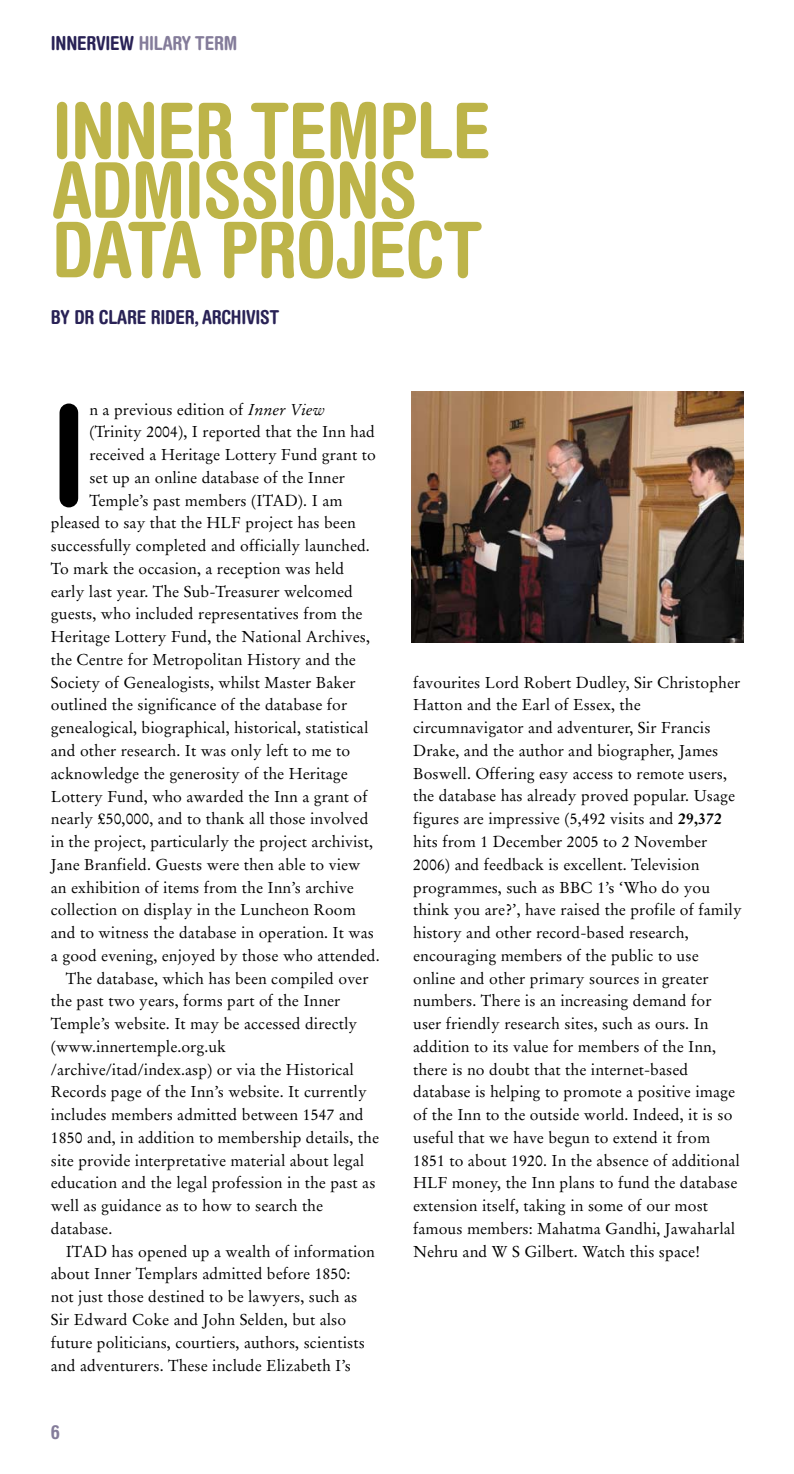
<style>
.page{position:relative;width:794px;height:1474px;background:#fff}
.page>*{position:absolute;margin:0;border:0;box-sizing:border-box;transform-origin:0 0}
.t1{font:700 condensed 139.3px "Helvetica Rounded";color:#000}
.t2{font:700 condensed 77px/59.5px "Helvetica Rounded";letter-spacing:-.015em;color:#bdb449}
.t3{font:700 condensed 19.25px "Helvetica Rounded";letter-spacing:-.015em;color:#292256}
.t4{font:700 condensed 19.25px "Helvetica Rounded";letter-spacing:-.015em;color:#847c9a}
.t5{font:15.75px/22.8px "Stempel Garamond";letter-spacing:.005em;color:#000}
.s1{color:#292256}
.s2{font-style:italic}
.s3{font-weight:700}
</style>
<div class="page">
<img style="left:411px;top:392px;width:333px;height:250px">
<p class="t4" style="left:51px;top:36px;width:188px"><span class="s1">INNERVIEW</span> HILARY TERM</p>
<h2 class="t2" style="left:52px;top:108px;width:440px">INNER TEMPLE<br>ADMISSIONS<br>DATA PROJECT</h2>
<p class="t3" style="left:51px;top:309px;width:230px">BY DR CLARE RIDER, ARCHIVIST</p>
<h1 class="t1" style="left:51px;top:403px;width:37px">I</h1>
<p class="t5" style="left:89px;top:399px;width:237px">n a previous edition of <span class="s2">Inner View</span></p>
<p class="t5" style="left:89px;top:422px;width:287px">(Trinity 2004), I reported that the Inn had</p>
<p class="t5" style="left:89px;top:445px;width:288px">received a Heritage Lottery Fund grant to</p>
<p class="t5" style="left:89px;top:467px;width:257px">set up an online database of the Inner</p>
<p class="t5" style="left:89px;top:490px;width:255px">Temple’s past members (ITAD). I am</p>
<p class="t5" style="left:51px;top:513px;width:306px">pleased to say that the HLF project has been</p>
<p class="t5" style="left:51px;top:536px;width:320px">successfully completed and officially launched.</p>
<p class="t5" style="left:51px;top:558px;width:295px">To mark the occasion, a reception was held</p>
<p class="t5" style="left:51px;top:581px;width:303px">early last year. The Sub-Treasurer welcomed</p>
<p class="t5" style="left:51px;top:604px;width:313px">guests, who included representatives from the</p>
<p class="t5" style="left:51px;top:627px;width:321px">Heritage Lottery Fund, the National Archives,</p>
<p class="t5" style="left:51px;top:649px;width:306px">the Centre for Metropolitan History and the</p>
<p class="t5" style="left:51px;top:672px;width:306px">Society of Genealogists, whilst Master Baker</p>
<p class="t5" style="left:51px;top:695px;width:298px">outlined the significance of the database for</p>
<p class="t5" style="left:51px;top:718px;width:319px">genealogical, biographical, historical, statistical</p>
<p class="t5" style="left:51px;top:740px;width:301px">and other research. It was only left to me to</p>
<p class="t5" style="left:51px;top:763px;width:298px">acknowledge the generosity of the Heritage</p>
<p class="t5" style="left:51px;top:786px;width:318px">Lottery Fund, who awarded the Inn a grant of</p>
<p class="t5" style="left:51px;top:808px;width:319px">nearly £50,000, and to thank all those involved</p>
<p class="t5" style="left:51px;top:831px;width:324px">in the project, particularly the project archivist,</p>
<p class="t5" style="left:51px;top:854px;width:311px">Jane Branfield. Guests were then able to view</p>
<p class="t5" style="left:51px;top:877px;width:304px">an exhibition of items from the Inn’s archive</p>
<p class="t5" style="left:51px;top:899px;width:306px">collection on display in the Luncheon Room</p>
<p class="t5" style="left:51px;top:922px;width:325px">and to witness the database in operation. It was</p>
<p class="t5" style="left:51px;top:945px;width:330px">a good evening, enjoyed by those who attended.</p>
<p class="t5" style="left:66px;top:968px;width:304px">The database, which has been compiled over</p>
<p class="t5" style="left:51px;top:990px;width:291px">the past two years, forms part of the Inner</p>
<p class="t5" style="left:51px;top:1013px;width:308px">Temple’s website. It may be accessed directly</p>
<p class="t5" style="left:51px;top:1036px;width:177px">(www.innertemple.org.uk</p>
<p class="t5" style="left:51px;top:1059px;width:304px">/archive/itad/index.asp) or via the Historical</p>
<p class="t5" style="left:51px;top:1081px;width:317px">Records page of the Inn’s website. It currently</p>
<p class="t5" style="left:51px;top:1104px;width:314px">includes members admitted between 1547 and</p>
<p class="t5" style="left:51px;top:1127px;width:329px">1850 and, in addition to membership details, the</p>
<p class="t5" style="left:51px;top:1150px;width:315px">site provide interpretative material about legal</p>
<p class="t5" style="left:51px;top:1172px;width:326px">education and the legal profession in the past as</p>
<p class="t5" style="left:51px;top:1195px;width:274px">well as guidance as to how to search the</p>
<p class="t5" style="left:51px;top:1218px;width:63px">database.</p>
<p class="t5" style="left:66px;top:1241px;width:311px">ITAD has opened up a wealth of information</p>
<p class="t5" style="left:51px;top:1263px;width:301px">about Inner Templars admitted before 1850:</p>
<p class="t5" style="left:51px;top:1286px;width:308px">not just those destined to be lawyers, such as</p>
<p class="t5" style="left:51px;top:1309px;width:297px">Sir Edward Coke and John Selden, but also</p>
<p class="t5" style="left:51px;top:1332px;width:315px">future politicians, courtiers, authors, scientists</p>
<p class="t5" style="left:51px;top:1354px;width:301px">and adventurers. These include Elizabeth I’s</p>
<p class="t4" style="left:51px;top:1424px;width:11px">6</p>
<p class="t5" style="left:413px;top:672px;width:330px">favourites Lord Robert Dudley, Sir Christopher Hatton and the Earl of Essex, the circumnavigator and adventurer, Sir Francis Drake, and the author and biographer, James Boswell. Offering easy access to remote users, the database has already proved popular. Usage figures are impressive (5,492 visits and <span class="s3">29,372 </span>hits from 1 December 2005 to 2 November 2006) and feedback is excellent. Television programmes, such as BBC 1’s ‘Who do you think you are?’, have raised the profile of family history and other record-based research, encouraging members of the public to use online and other primary sources in greater numbers. There is an increasing demand for user friendly research sites, such as ours. In addition to its value for members of the Inn, there is no doubt that the internet-based database is helping to promote a positive image of the Inn to the outside world. Indeed, it is so useful that we have begun to extend it from 1851 to about 1920. In the absence of additional HLF money, the Inn plans to fund the database extension itself, taking in some of our most famous members: Mahatma Gandhi, Jawaharlal Nehru and W S Gilbert. Watch this space!</p>
</div>
